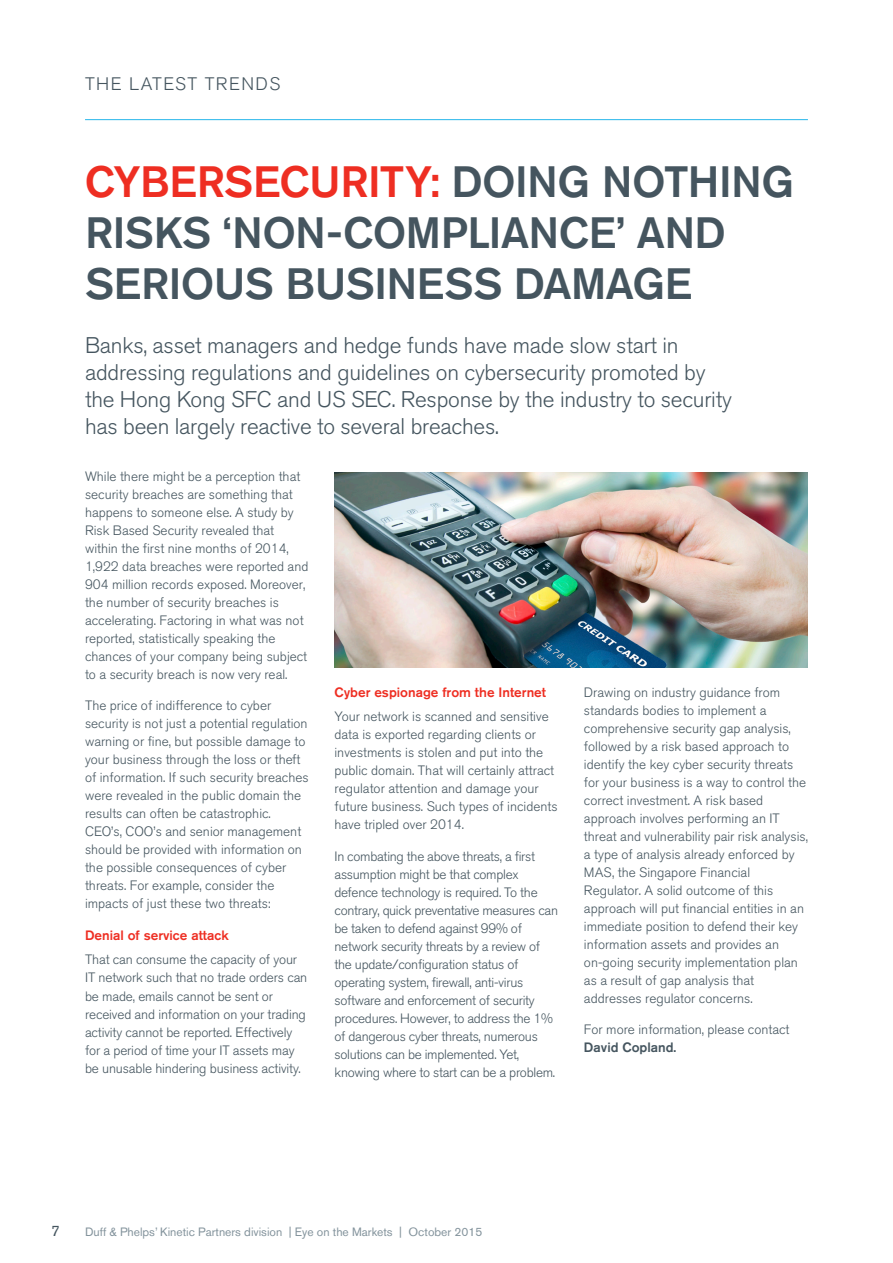
<style>
.page{position:relative;width:893px;height:1263px;background:#fff}
.page>*{position:absolute;margin:0;border:0;box-sizing:border-box;transform-origin:0 0}
.t1{font:500 43.5px/51px "Akzidenz Grotesk BQ";letter-spacing:-.01em;color:#45555f}
.Intro{font:300 22.5px/27px "Akzidenz Grotesk BQ";letter-spacing:-.01em;color:#45555f}
.t2{font:300 18px "Akzidenz Grotesk BQ";letter-spacing:.08em;color:#45555f}
.t3{font:15px "Akzidenz Grotesk BQ";color:#45555f}
.Body_Text{font:300 13.5px/18px "Akzidenz Grotesk BQ";color:#45555f}
.Body_Text-2{font:300 13.5px/18px "Akzidenz Grotesk BQ";letter-spacing:-.02em;color:#45555f}
.Body_Text-3{font:500 13.5px "Akzidenz Grotesk BQ";color:#ee2e22}
.t4{font:12px "Akzidenz Grotesk BQ";color:#83939c}
.s1{color:#ee2e22}
.s2{font-weight:500}
</style>
<div class="page">
<hr style="left:85px;top:119px;width:723px;height:1px;background:#26b6ea">
<img style="left:334px;top:472px;width:474px;height:195px">
<p class="t2" style="left:85px;top:74px;width:197px">THE LATEST TRENDS</p>
<p class="t1" style="left:85px;top:155px;width:710px"><span class="s1">CYBERSECURITY:</span> DOING NOTHING<br>RISKS ‘NON-COMPLIANCE’ AND<br>SERIOUS BUSINESS DAMAGE</p>
<p class="Intro" style="left:85px;top:332px;width:648px">Banks, asset managers and hedge funds have made slow start in addressing regulations and guidelines on cybersecurity promoted by the Hong Kong SFC and US SEC. Response by the industry to security has been largely reactive to several breaches.</p>
<p class="Body_Text" style="left:85px;top:467px;width:225px">While there might be a perception that security breaches are something that happens to someone else. A study by Risk Based Security revealed that within the first nine months of 2014, 1,922 data breaches were reported and 904 million records exposed. Moreover, the number of security breaches is accelerating. Factoring in what was not reported, statistically speaking the chances of your company being subject to a security breach is now very real.</p>
<p class="Body_Text" style="left:85px;top:697px;width:225px">The price of indifference to cyber security is not just a potential regulation warning or fine, but possible damage to your business through the loss or theft of information. If such security breaches were revealed in the public domain the results can often be catastrophic.<br>CEO’s, COO’s and senior management should be provided with information on the possible consequences of cyber threats. For example, consider the impacts of just these two threats:</p>
<p class="Body_Text-3" style="left:85px;top:927px;width:145px">Denial of service attack</p>
<p class="Body_Text" style="left:85px;top:951px;width:224px">That can consume the capacity of your IT network such that no trade orders can be made, emails cannot be sent or received and information on your trading activity cannot be reported. Effectively for a period of time your IT assets may be unusable hindering business activity.</p>
<p class="Body_Text-3" style="left:334px;top:684px;width:213px">Cyber espionage from the Internet</p>
<p class="Body_Text" style="left:334px;top:708px;width:225px">Your network is scanned and sensitive data is exported regarding clients or investments is stolen and put into the public domain. That will certainly attract regulator attention and damage your future business. Such types of incidents have tripled over 2014.</p>
<p class="Body_Text-2" style="left:334px;top:847px;width:225px">In combating the above threats, a first assumption might be that complex defence technology is required. To the contrary, quick preventative measures can be taken to defend against 99% of network security threats by a review of the update/configuration status of operating system, firewall, anti-virus software and enforcement of security procedures. However, to address the 1% of dangerous cyber threats, numerous solutions can be implemented. Yet, knowing where to start can be a problem.</p>
<p class="Body_Text" style="left:584px;top:683px;width:225px">Drawing on industry guidance from standards bodies to implement a comprehensive security gap analysis, followed by a risk based approach to identify the key cyber security threats for your business is a way to control the correct investment. A risk based approach involves performing an IT threat and vulnerability pair risk analysis, a type of analysis already enforced by MAS, the Singapore Financial Regulator. A solid outcome of this approach will put financial entities in an immediate position to defend their key information assets and provides an on-going security implementation plan as a result of gap analysis that addresses regulator concerns.</p>
<p class="Body_Text" style="left:584px;top:1021px;width:207px">For more information, please contact<br><span class="s2">David Copland.</span></p>
<p class="t3" style="left:51px;top:1222px;width:10px">7</p>
<p class="t4" style="left:85px;top:1225px;width:399px">Duff &amp; Phelps’ Kinetic Partners division | Eye on the Markets | October 2015</p>
</div>
